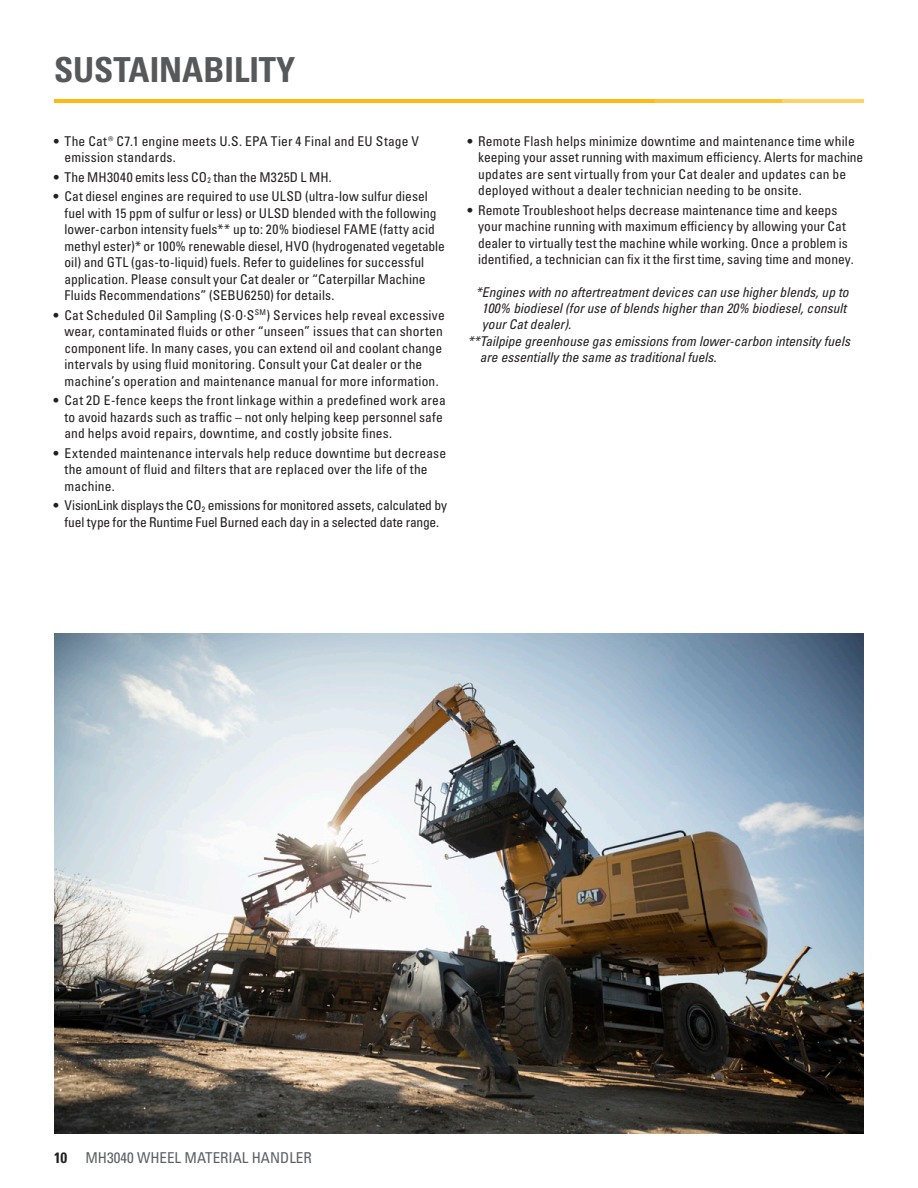
<style>
.page{position:relative;width:918px;height:1188px;background:#fff}
.page>*{position:absolute;margin:0;border:0;box-sizing:border-box;transform-origin:0 0}
.t1{font:34.5px "Univers LTCYR 67 Bold Cond";color:#57585a}
.t2{font:condensed 15px "Univers LTCYR 57";color:#5d6163}
.t3{font:condensed 13.5px/16.5px "Univers LTCYR 57";letter-spacing:.005em;color:#231f20}
.t4{font:13.5px "Univers LTCYR 57 Condensed Obl";color:#231f20}
.s1{font-family:"Univers LTCYR 67 Bold Cond";font-stretch:normal;color:#231f20}
</style>
<div class="page">
<hr style="left:54px;top:99px;width:601px;height:4px;background:#fcba13">
<hr style="left:654px;top:99px;width:128px;height:4px;background:#fcc437">
<hr style="left:782px;top:99px;width:81px;height:4px;background:#fdd266">
<img style="left:54px;top:634px;width:809px;height:500px">
<h1 class="t1" style="left:54px;top:48px;width:243px">SUSTAINABILITY</h1>
<p class="t3" style="left:65px;top:132px;width:356px;text-indent:-11px">• The Cat® C7.1 engine meets U.S. EPA Tier 4 Final and EU Stage V emission standards.</p>
<p class="t3" style="left:54px;top:168px;width:279px">• The MH3040 emits less CO<sub>2</sub> than the M325D L MH.</p>
<p class="t3" style="left:64px;top:188px;width:382px;text-indent:-11px">• Cat diesel engines are required to use ULSD (ultra-low sulfur diesel fuel with 15 ppm of sulfur or less) or ULSD blended with the following lower-carbon intensity fuels** up to: 20% biodiesel FAME (fatty acid methyl ester)* or 100% renewable diesel, HVO (hydrogenated vegetable oil) and GTL (gas-to-liquid) fuels. Refer to guidelines for successful application. Please consult your Cat dealer or “Caterpillar Machine Fluids Recommendations” (SEBU6250) for details.</p>
<p class="t3" style="left:65px;top:306px;width:382px;text-indent:-11px">• Cat Scheduled Oil Sampling (S·O·S<sup>SM</sup>) Services help reveal excessive wear, contaminated fluids or other “unseen” issues that can shorten component life. In many cases, you can extend oil and coolant change intervals by using fluid monitoring. Consult your Cat dealer or the machine’s operation and maintenance manual for more information.</p>
<p class="t3" style="left:65px;top:392px;width:383px;text-indent:-11px">• Cat 2D E-fence keeps the front linkage within a predefined work area to avoid hazards such as traffic – not only helping keep personnel safe and helps avoid repairs, downtime, and costly jobsite fines.</p>
<p class="t3" style="left:65px;top:444px;width:383px;text-indent:-11px">• Extended maintenance intervals help reduce downtime but decrease the amount of fluid and filters that are replaced over the life of the machine.</p>
<p class="t3" style="left:54px;top:497px;width:395px;text-align:center">• VisionLink displays the CO<sub>2</sub> emissions for monitored assets, calculated by fuel type for the Runtime Fuel Burned each day in a selected date range.</p>
<p class="t3" style="left:478px;top:132px;width:387px;text-indent:-11px">• Remote Flash helps minimize downtime and maintenance time while keeping your asset running with maximum efficiency. Alerts for machine updates are sent virtually from your Cat dealer and updates can be deployed without a dealer technician needing to be onsite.</p>
<p class="t3" style="left:478px;top:201px;width:377px;text-indent:-11px">• Remote Troubleshoot helps decrease maintenance time and keeps your machine running with maximum efficiency by allowing your Cat dealer to virtually test the machine while working. Once a problem is identified, a technician can fix it the first time, saving time and money.</p>
<p class="t4" style="left:476px;top:284px;width:374px">*Engines with no aftertreatment devices can use higher blends, up to</p>
<p class="t4" style="left:482px;top:300px;width:366px">100% biodiesel (for use of blends higher than 20% biodiesel, consult</p>
<p class="t4" style="left:482px;top:316px;width:91px">your Cat dealer).</p>
<p class="t4" style="left:468px;top:332px;width:384px">**Tailpipe greenhouse gas emissions from lower-carbon intensity fuels</p>
<p class="t4" style="left:480px;top:348px;width:238px">are essentially the same as traditional fuels.</p>
<p class="t2" style="left:54px;top:1148px;width:259px"><span class="s1">10</span> MH3040 WHEEL MATERIAL HANDLER</p>
</div>
